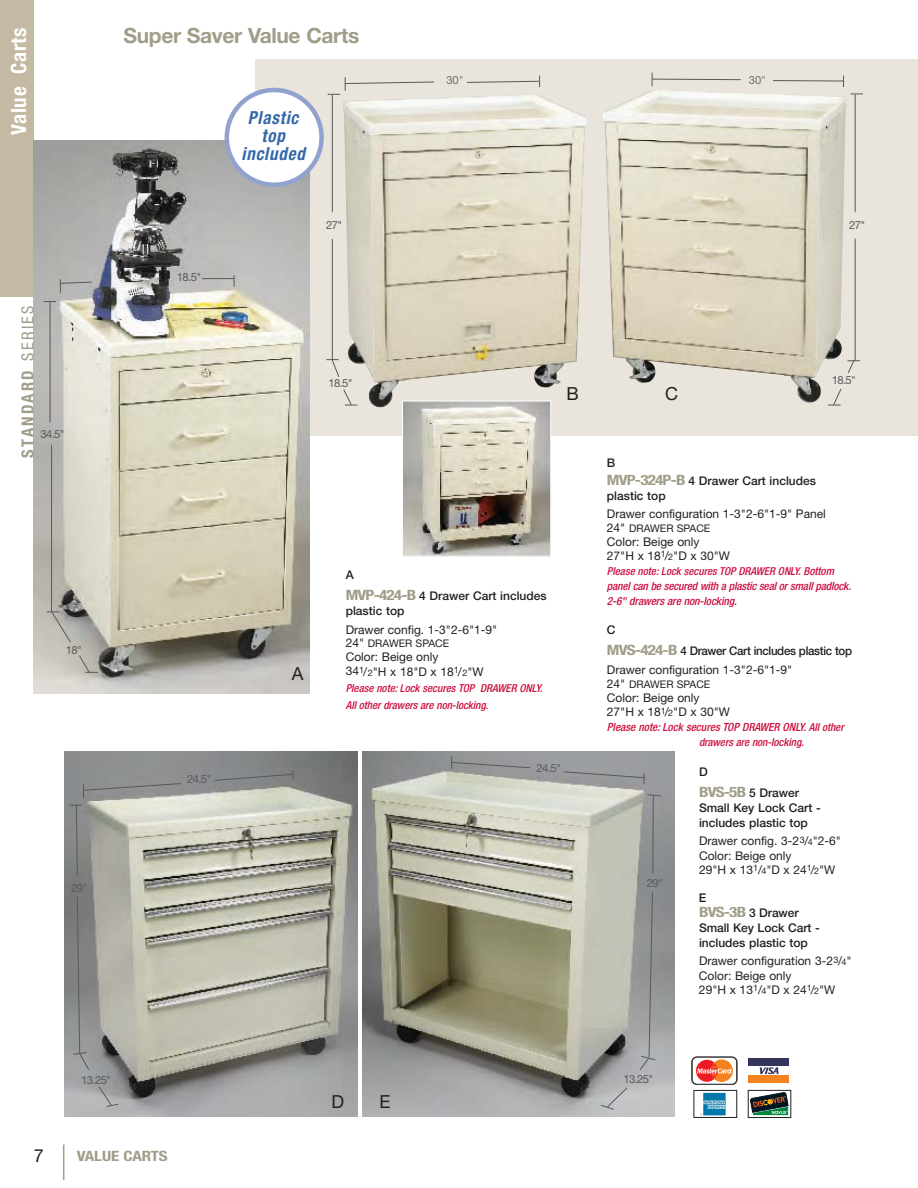
<style>
.page{position:relative;width:918px;height:1188px;background:#fff}
.page>*{position:absolute;margin:0;border:0;box-sizing:border-box;transform-origin:0 0}
.t1{font:700 21px "Helvetica Neue";letter-spacing:-.015em;color:#a19d88}
.t2{font:700 condensed 21px "Helvetica Neue";letter-spacing:.03em;color:#fff}
.t3{font:italic 700 condensed 18px/18px "Helvetica Neue";letter-spacing:.05em;color:#3468a9;text-align:center;scale:.94 1}
.t4{font:18px "Helvetica Neue";color:#231f20}
.t5{font:700 condensed 16.5px "Helvetica Neue";letter-spacing:.145em;color:#a19d88}
.t6{font:700 condensed 14.25px "Helvetica Neue";letter-spacing:-.01em;color:#a19d88;scale:1.2 1}
.t7{font:12px/14.2px "Helvetica Neue";color:#231f20}
.t8{font:500 12px/15px "Helvetica Neue";color:#231f20}
.t9{font:500 12px/21px "Helvetica Neue";letter-spacing:-.03em;color:#231f20}
.t10{font:italic 500 condensed 11.25px/15px "Helvetica Neue";letter-spacing:-.01em;color:#cd1040}
.t11{font:11.25px "Helvetica Neue";letter-spacing:-.055em;color:#58595b}
.t12{font:11.25px "Helvetica Neue";color:#6d6e70}
.t13{font:italic 500 condensed 10.95px/16.5px "Helvetica Neue";letter-spacing:-.005em;color:#cd1040}
.t14{font:10.5px "Helvetica Neue";color:#231f20}
.s1{font-weight:400}
.s2{color:#808285}
.s3{font-weight:700;font-stretch:condensed;font-size:14.25px;color:#a19d88}
.s4{font-size:12px}
.s5{font-size:9px}
.s6{font-size:11.25px}
.s7{font-size:10.95px}
</style>
<div class="page">
<div style="left:255px;top:59px;width:663px;height:377px;background:#e9e5dc"></div>
<img style="left:345px;top:94px;width:242px;height:314px">
<div style="left:0;top:0;width:34px;height:297px;background:#c4b9a2"></div>
<hr style="left:63px;top:1145px;width:1px;height:35px;background:#a19d88">
<img style="left:34px;top:140px;width:276px;height:554px">
<img style="left:65px;top:751px;width:293px;height:366px">
<img style="left:363px;top:751px;width:312px;height:366px">
<hr style="left:51px;top:445px;width:1px;height:167px;background:#58595b">
<hr style="left:50px;top:301px;width:1px;height:122px;background:#58595b">
<svg style="left:43px;top:301px;width:13px;height:1px"></svg>
<hr style="left:202px;top:278px;width:32px;height:1px;background:#58595b">
<svg style="left:60px;top:279px;width:33px;height:14px"></svg>
<svg style="left:234px;top:275px;width:1px;height:12px"></svg>
<svg style="left:47px;top:611px;width:25px;height:32px"></svg>
<svg style="left:78px;top:655px;width:20px;height:18px"></svg>
<hr style="left:332px;top:239px;width:1px;height:120px;background:#58595b">
<hr style="left:332px;top:95px;width:1px;height:117px;background:#58595b">
<svg style="left:467px;top:76px;width:73px;height:11px"></svg>
<svg style="left:326px;top:358px;width:14px;height:19px"></svg>
<img style="left:603px;top:90px;width:244px;height:313px">
<hr style="left:855px;top:239px;width:1px;height:122px;background:#58595b">
<hr style="left:855px;top:94px;width:1px;height:118px;background:#58595b">
<svg style="left:850px;top:94px;width:13px;height:1px"></svg>
<hr style="left:773px;top:80px;width:70px;height:1px;background:#58595b">
<svg style="left:652px;top:73px;width:89px;height:13px"></svg>
<svg style="left:847px;top:359px;width:13px;height:15px"></svg>
<svg style="left:828px;top:388px;width:14px;height:18px"></svg>
<svg style="left:343px;top:389px;width:14px;height:17px"></svg>
<svg style="left:69px;top:805px;width:13px;height:72px"></svg>
<svg style="left:83px;top:783px;width:99px;height:15px"></svg>
<svg style="left:214px;top:771px;width:79px;height:10px"></svg>
<svg style="left:73px;top:896px;width:17px;height:175px;background:#858586"></svg>
<svg style="left:98px;top:1086px;width:21px;height:21px"></svg>
<hr style="left:652px;top:795px;width:2px;height:78px;background:#58595b">
<svg style="left:646px;top:794px;width:16px;height:3px"></svg>
<svg style="left:451px;top:756px;width:80px;height:13px"></svg>
<svg style="left:563px;top:771px;width:82px;height:13px"></svg>
<svg style="left:600px;top:1087px;width:28px;height:23px"></svg>
<svg style="left:639px;top:892px;width:17px;height:179px;background:#959697"></svg>
<svg style="left:225px;top:77px;width:210px;height:110px"></svg>
<img style="left:404px;top:403px;width:145px;height:152px">
<div style="left:402px;top:401px;width:149px;height:156px;border:1px solid #fff"></div>
<svg style="left:691px;top:1056px;width:46px;height:29px"></svg>
<div style="left:748px;top:1058px;width:41px;height:8px;background:#34355c"></div>
<div style="left:748px;top:1075px;width:41px;height:8px;background:#f5821f"></div>
<svg style="left:759px;top:1067px;width:21px;height:8px"></svg>
<svg style="left:753px;top:1103px;width:36px;height:13px"></svg>
<div style="left:748px;top:1090px;width:43px;height:28px;border:1px solid #231f20"></div>
<svg style="left:750px;top:1092px;width:38px;height:23px"></svg>
<div style="left:694px;top:1090px;width:43px;height:28px;border:1px solid #231f20"></div>
<svg style="left:700px;top:1093px;width:26px;height:22px"></svg>
<h1 class="t2" style="left:11px;top:135px;width:109px;rotate:-90deg">Value Carts</h1>
<h3 class="t5" style="left:22px;top:458px;width:154px;rotate:-90deg">STANDARD <span class="s1">SERIES</span></h3>
<p class="t11" style="left:40px;top:430px;width:26px">34.5"</p>
<p class="t11" style="left:66px;top:646px;width:18px">18"</p>
<p class="t11" style="left:71px;top:884px;width:18px">29"</p>
<h1 class="t1" style="left:124px;top:28px;width:237px">Super Saver Value Carts</h1>
<p class="t11" style="left:177px;top:273px;width:26px">18.5"</p>
<h2 class="t3" style="left:242px;top:110px;width:69px">Plastic top included</h2>
<p class="t11" style="left:326px;top:221px;width:18px">27"</p>
<p class="t12" style="left:446px;top:76px;width:19px">30<span class="s2">"</span></p>
<p class="t12" style="left:749px;top:76px;width:19px">30<span class="s2">"</span></p>
<p class="t11" style="left:849px;top:221px;width:18px">27"</p>
<p class="t11" style="left:187px;top:775px;width:26px">24.5"</p>
<p class="t11" style="left:328px;top:379px;width:26px">18.5"</p>
<h2 class="t4" style="left:566px;top:384px;width:14px">B</h2>
<h2 class="t4" style="left:292px;top:663px;width:13px">A</h2>
<p class="t8" style="left:346px;top:566px;width:203px;line-height:21px">A<br><span class="s3">MVP-424-B</span> 4 Drawer Cart includes</p>
<p class="t8" style="left:346px;top:605px;width:60px">plastic top</p>
<p class="t7" style="left:346px;top:623px;width:153px">Drawer config. 1-3"2-6"1-9"</p>
<p class="t14" style="left:346px;top:640px;width:105px"><span class="s4">24"</span> DRAWER SPACE</p>
<p class="t7" style="left:346px;top:651px;width:140px">Color: Beige only<br>34<sup>1</sup>/<span class="s5">2</span>"H x 18"D x 18<sup>1</sup>/<span class="s5">2</span>"W</p>
<p class="t13" style="left:346px;top:681px;width:198px">Please note: Lock secures TOP DRAWER ONLY.<br>All other drawers are non-locking.</p>
<p class="t11" style="left:537px;top:764px;width:26px">24.5"</p>
<h2 class="t4" style="left:665px;top:384px;width:14px">C</h2>
<p class="t11" style="left:832px;top:376px;width:26px">18.5"</p>
<p class="t8" style="left:607px;top:455px;width:211px;line-height:18.3px">B<br><span class="s3">MVP-324P-B</span> 4 Drawer Cart includes</p>
<p class="t8" style="left:607px;top:489px;width:60px">plastic top</p>
<p class="t7" style="left:607px;top:508px;width:220px">Drawer configuration 1-3"2-6"1-9" Panel</p>
<p class="t14" style="left:607px;top:524px;width:105px"><span class="s4">24"</span> DRAWER SPACE</p>
<p class="t7" style="left:607px;top:536px;width:125px">Color: Beige only<br>27"H x 18<sup>1</sup>/<span class="s5">2</span>"D x 30"W</p>
<p class="t13" style="left:607px;top:564px;width:229px">Please note: Lock secures TOP DRAWER ONLY. B<span class="s6">ottom</span></p>
<p class="t10" style="left:607px;top:580px;width:246px">panel can be secured with a plastic seal or small padlock.<br>2-6" drawers are non-locking.</p>
<p class="t9" style="left:607px;top:620px;width:247px">C<br><span class="s3">MVS-424-B</span> 4 Drawer Cart includes plastic top</p>
<p class="t7" style="left:607px;top:664px;width:187px">Drawer configuration 1-3"2-6"1-9"</p>
<p class="t14" style="left:607px;top:680px;width:105px"><span class="s4">24"</span> DRAWER SPACE</p>
<p class="t7" style="left:607px;top:692px;width:125px">Color: Beige only<br>27"H x 18<sup>1</sup>/<span class="s5">2</span>"D x 30"W</p>
<p class="t10" style="left:607px;top:721px;width:238px">Please note: Lock secures TOP DRAWER ONLY. <span class="s7">All other</span></p>
<p class="t13" style="left:699px;top:735px;width:106px">drawers are non-locking.</p>
<p class="t8" style="left:699px;top:763px;width:102px;line-height:21px">D<br><span class="s3">BVS-5B</span> 5 Drawer</p>
<p class="t8" style="left:699px;top:802px;width:123px">Small Key Lock Cart - includes plastic top</p>
<p class="t7" style="left:699px;top:835px;width:143px">Drawer config. 3-2<sup>3</sup>/<span class="s5">4</span>"2-6"<br>Color: Beige only<br>29"H x 13<sup>1</sup>/<span class="s5">4</span>"D x 24<sup>1</sup>/<span class="s5">2</span>"W</p>
<p class="t8" style="left:699px;top:892px;width:122px">E<br><span class="s3">BVS-3B</span> 3 Drawer<br>Small Key Lock Cart - includes plastic top</p>
<p class="t7" style="left:699px;top:955px;width:154px">Drawer configuration 3-2<sup>3</sup>/<span class="s5">4</span>"<br>Color: Beige only<br>29"H x 13<sup>1</sup>/<span class="s5">4</span>"D x 24<sup>1</sup>/<span class="s5">2</span>"W</p>
<p class="t11" style="left:647px;top:879px;width:18px">29"</p>
<p class="t11" style="left:81px;top:1076px;width:31px">13.25"</p>
<h2 class="t4" style="left:34px;top:1145px;width:12px">7</h2>
<p class="t6" style="left:77px;top:1151px;width:77px">VALUE CARTS</p>
<h2 class="t4" style="left:332px;top:1092px;width:14px">D</h2>
<h2 class="t4" style="left:379px;top:1091px;width:12px">E</h2>
<p class="t11" style="left:623px;top:1075px;width:31px">13.25"</p>
</div>
